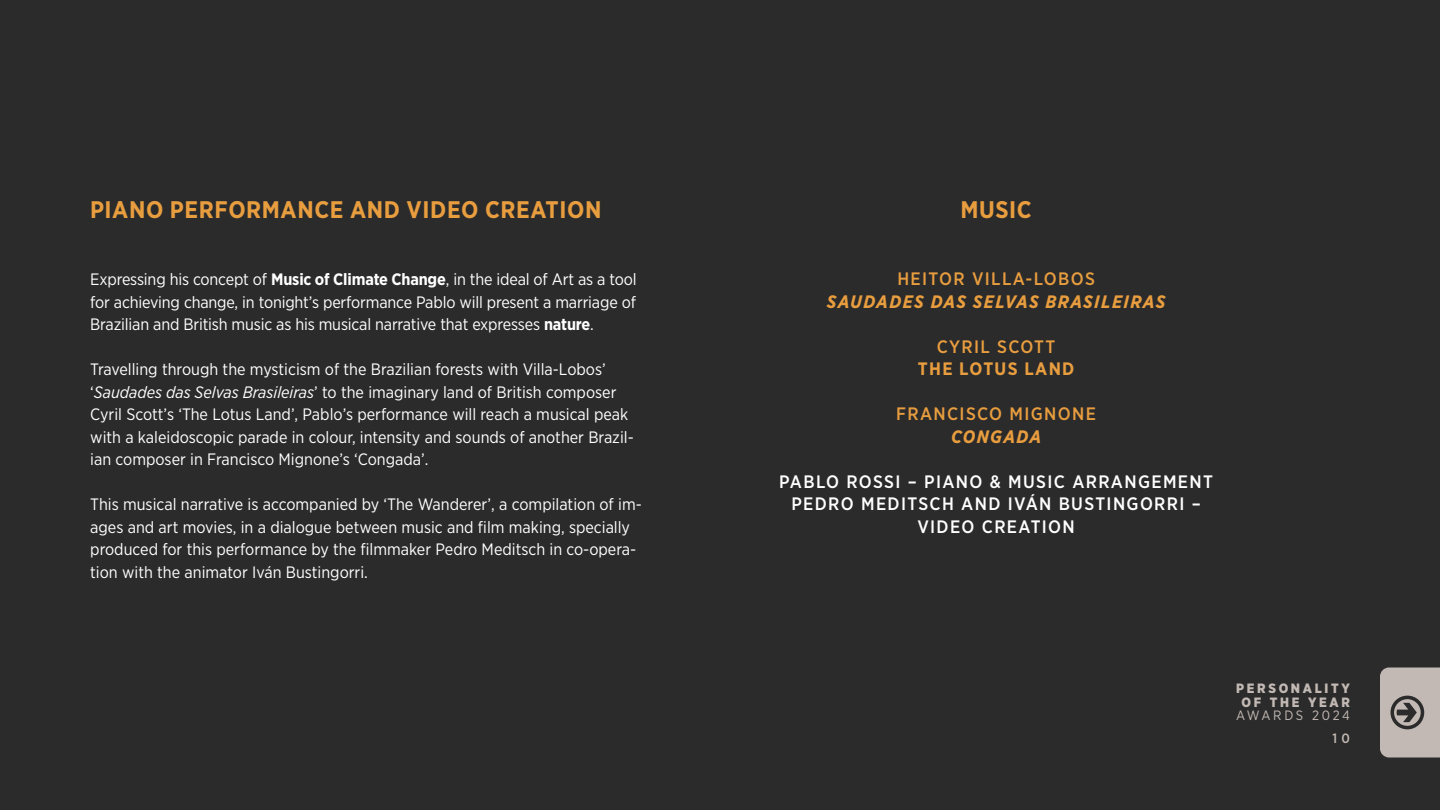
<style>
.page{position:relative;width:1440px;height:810px;background:#2b2b2b}
.page>*{position:absolute;margin:0;border:0;box-sizing:border-box;transform-origin:0 0}
.t1{font:700 24px "Gotham Narrow";letter-spacing:.025em;color:#e89d3f}
.corpo{font:500 18px/22.5px "Gotham Narrow";letter-spacing:.075em;color:#fff;text-align:center}
.corpo-2{font:italic 700 18px/22.5px "Gotham Narrow";letter-spacing:.07em;color:#e89d3f;text-align:center}
.corpo-3{font:500 18px/22.5px "Gotham Narrow";letter-spacing:.075em;color:#e89d3f;text-align:center}
.corpo-4{font:700 18px/22.5px "Gotham Narrow";letter-spacing:.075em;color:#e89d3f;text-align:center}
.corpo-5{font:16.5px/22.5px "Gotham Narrow";color:#fff}
.t2{font:900 13.5px/13.5px "Gotham Narrow";letter-spacing:.2em;color:#c2b9b4;text-align:center}
.t3{font:13.5px "Gotham Narrow";letter-spacing:.19em;color:#c2b9b4}
.t4{font:500 13.5px "Gotham Narrow";color:#c2b9b4}
.s1{font-weight:700}
.s2{font-style:italic}
.s3{font-weight:500;font-style:normal}
.s4{font-weight:500}
.s5{font-weight:700;font-style:italic}
</style>
<div class="page">
<svg style="left:1380px;top:668px;width:60px;height:90px"></svg>
<p class="t1" style="left:90px;top:194px;width:513px">PIANO PERFORMANCE AND VIDEO CREATION</p>
<p class="t1" style="left:960px;top:194px;width:73px">MUSIC</p>
<p class="corpo-5" style="left:90px;top:268px;width:548px;text-align:justify">Expressing his concept of <span class="s1">Music of Climate Change</span>, in the ideal of Art as a tool for achieving change, in tonight’s performance Pablo will present a marriage of Brazilian and British music as his musical narrative that expresses <span class="s1">nature</span>.</p>
<p class="corpo-5" style="left:90px;top:358px;width:545px">Travelling through the mysticism of the Brazilian forests with Villa-Lobos’ ‘<span class="s2">Saudades das Selvas Brasileiras</span>’ to the imaginary land of British composer Cyril Scott’s ‘The Lotus Land’, Pablo’s performance will reach a musical peak with a kaleidoscopic parade in colour, intensity and sounds of another Brazil&shy;ian composer in Francisco Mignone’s ‘Congada’.</p>
<p class="corpo-5" style="left:90px;top:493px;width:553px">This musical narrative is accompanied by ‘The Wanderer’, a compilation of im&shy;ages and art movies, in a dialogue between music and film making, specially produced for this performance by the filmmaker Pedro Meditsch in co-opera&shy;tion with the animator Iván Bustingorri.</p>
<p class="corpo-2" style="left:827px;top:267px;width:340px"><span class="s3">HEITOR VILLA-LOBOS<br></span>SAUDADES DAS SELVAS BRASILEIRAS</p>
<p class="corpo-4" style="left:918px;top:335px;width:158px"><span class="s4">CYRIL SCOTT<br></span>THE LOTUS LAND</p>
<p class="corpo-3" style="left:896px;top:402px;width:201px">FRANCISCO MIGNONE<br><span class="s5">CONGADA</span></p>
<p class="corpo" style="left:779px;top:470px;width:435px">PABLO ROSSI – PIANO &amp; MUSIC ARRANGEMENT<br>PEDRO MEDITSCH AND IVÁN BUSTINGORRI –<br>VIDEO CREATION</p>
<p class="t2" style="left:1236px;top:681px;width:115px">PERSONALITY<br>OF THE YEAR</p>
<p class="t3" style="left:1236px;top:707px;width:115px">AWARDS 2024</p>
<p class="t4" style="left:1333px;top:729px;width:19px">1 0</p>
</div>
